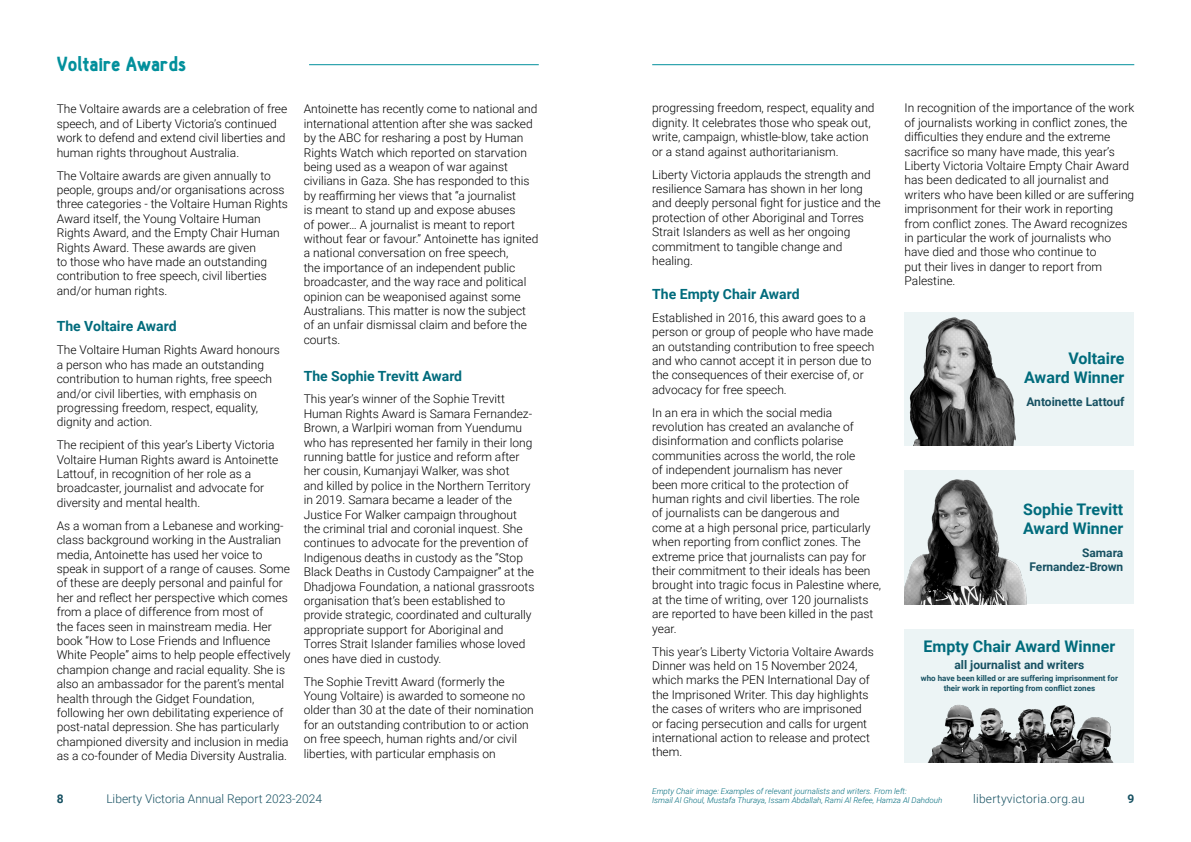
<style>
.page{position:relative;width:1191px;height:842px;background:#fff}
.page>*{position:absolute;margin:0;border:0;box-sizing:border-box;transform-origin:0 0}
.t1{font:900 20px "Hallosans";color:#02909c}
.t2{font:700 16px/19.2px "Roboto";color:#006b7c;text-align:right}
.t3{font:700 14px "Roboto";color:#006b7c}
.t4{font:300 12px/14.4px "Roboto";color:#000}
.t5{font:700 12px/14.4px "Roboto";color:#175162;text-align:right}
.t6{font:300 12px "Roboto";color:#175162}
.t7{font:300 12px "Roboto";letter-spacing:.02em;color:#175162}
.Photo_caption{font:italic 300 8px/9.6px "Roboto";color:#006b7c}
.t8{font:700 8px/9.6px "Roboto";color:#175162;text-align:center}
</style>
<div class="page">
<div style="left:904px;top:312px;width:230px;height:134px;background:#ecf4f5"></div>
<div style="left:904px;top:470px;width:230px;height:134px;background:#ecf4f5"></div>
<img style="left:909px;top:317px;width:107px;height:122px">
<img style="left:904px;top:439px;width:123px;height:165px">
<div style="left:904px;top:629px;width:230px;height:134px;background:#ecf4f5"></div>
<img style="left:927px;top:704px;width:187px;height:59px">
<hr style="left:309px;top:64px;width:230px;height:1px;background:#02909c">
<hr style="left:652px;top:64px;width:482px;height:1px;background:#02909c">
<h2 class="t1" style="left:57px;top:53px;width:131px">Voltaire Awards</h2>
<p class="t4" style="left:57px;top:102px;width:232px">The Voltaire awards are a celebration of free speech, and of Liberty Victoria’s continued work to defend and extend civil liberties and human rights throughout Australia.</p>
<p class="t4" style="left:57px;top:168px;width:233px">The Voltaire awards are given annually to people, groups and/or organisations across three categories - the Voltaire Human Rights Award itself, the Young Voltaire Human Rights Award, and the Empty Chair Human Rights Award. These awards are given<br>to those who have made an outstanding contribution to free speech, civil liberties and/or human rights.</p>
<h3 class="t3" style="left:57px;top:317px;width:121px">The Voltaire Award</h3>
<p class="t4" style="left:57px;top:342px;width:225px">The Voltaire Human Rights Award honours a person who has made an outstanding contribution to human rights, free speech and/or civil liberties, with emphasis on progressing freedom, respect, equality, dignity and action.</p>
<p class="t4" style="left:57px;top:437px;width:223px">The recipient of this year’s Liberty Victoria Voltaire Human Rights award is Antoinette Lattouf, in recognition of her role as a broadcaster, journalist and advocate for diversity and mental health.</p>
<p class="t4" style="left:57px;top:518px;width:235px">As a woman from a Lebanese and working&shy;class background working in the Australian media, Antoinette has used her voice to speak in support of a range of causes. Some of these are deeply personal and painful for her and reflect her perspective which comes from a place of difference from most of<br>the faces seen in mainstream media. Her book “How to Lose Friends and Influence White People” aims to help people effectively champion change and racial equality. She is also an ambassador for the parent’s mental health through the Gidget Foundation, following her own debilitating experience of post-natal depression. She has particularly championed diversity and inclusion in media as a co-founder of Media Diversity Australia.</p>
<p class="t4" style="left:304px;top:102px;width:236px">Antoinette has recently come to national and international attention after she was sacked by the ABC for resharing a post by Human Rights Watch which reported on starvation being used as a weapon of war against civilians in Gaza. She has responded to this by reaffirming her views that “a journalist<br>is meant to stand up and expose abuses<br>of power… A journalist is meant to report without fear or favour.” Antoinette has ignited a national conversation on free speech,<br>the importance of an independent public broadcaster, and the way race and political opinion can be weaponised against some Australians. This matter is now the subject of an unfair dismissal claim and before the courts.</p>
<h3 class="t3" style="left:304px;top:366px;width:160px">The Sophie Trevitt Award</h3>
<p class="t4" style="left:304px;top:391px;width:232px">This year’s winner of the Sophie Trevitt Human Rights Award is Samara Fernandez-Brown, a Warlpiri woman from Yuendumu who has represented her family in their long running battle for justice and reform after her cousin, Kumanjayi Walker, was shot<br>and killed by police in the Northern Territory in 2019. Samara became a leader of the Justice For Walker campaign throughout the criminal trial and coronial inquest. She continues to advocate for the prevention of Indigenous deaths in custody as the “Stop Black Deaths in Custody Campaigner” at the Dhadjowa Foundation, a national grassroots organisation that’s been established to provide strategic, coordinated and culturally appropriate support for Aboriginal and Torres Strait Islander families whose loved ones have died in custody.</p>
<p class="t4" style="left:304px;top:674px;width:232px">The Sophie Trevitt Award (formerly the Young Voltaire) is awarded to someone no older than 30 at the date of their nomination for an outstanding contribution to or action on free speech, human rights and/or civil liberties, with particular emphasis on</p>
<p class="t4" style="left:652px;top:101px;width:224px">progressing freedom, respect, equality and dignity. It celebrates those who speak out, write, campaign, whistle-blow, take action or a stand against authoritarianism.</p>
<p class="t4" style="left:652px;top:167px;width:230px">Liberty Victoria applauds the strength and resilience Samara has shown in her long and deeply personal fight for justice and the protection of other Aboriginal and Torres Strait Islanders as well as her ongoing commitment to tangible change and healing.</p>
<h3 class="t3" style="left:652px;top:284px;width:149px">The Empty Chair Award</h3>
<p class="t4" style="left:652px;top:310px;width:224px">Established in 2016, this award goes to a person or group of people who have made an outstanding contribution to free speech and who cannot accept it in person due to the consequences of their exercise of, or advocacy for free speech.</p>
<p class="t4" style="left:652px;top:405px;width:230px">In an era in which the social media revolution has created an avalanche of disinformation and conflicts polarise communities across the world, the role<br>of independent journalism has never<br>been more critical to the protection of human rights and civil liberties. The role<br>of journalists can be dangerous and<br>come at a high personal price, particularly when reporting from conflict zones. The extreme price that journalists can pay for their commitment to their ideals has been brought into tragic focus in Palestine where, at the time of writing, over 120 journalists are reported to have been killed in the past year.</p>
<p class="t4" style="left:652px;top:644px;width:223px">This year’s Liberty Victoria Voltaire Awards Dinner was held on 15 November 2024, which marks the PEN International Day of the Imprisoned Writer. This day highlights the cases of writers who are imprisoned or facing persecution and calls for urgent international action to release and protect them.</p>
<p class="t4" style="left:904px;top:101px;width:231px">In recognition of the importance of the work of journalists working in conflict zones, the difficulties they endure and the extreme sacrifice so many have made, this year’s Liberty Victoria Voltaire Empty Chair Award has been dedicated to all journalist and writers who have been killed or are suffering imprisonment for their work in reporting from conflict zones. The Award recognizes in particular the work of journalists who have died and those who continue to<br>put their lives in danger to report from Palestine.</p>
<h3 class="t2" style="left:1024px;top:348px;width:102px">Voltaire<br>Award Winner</h3>
<h4 class="t5" style="left:1026px;top:394px;width:99px">Antoinette Lattouf</h4>
<h3 class="t2" style="left:1023px;top:499px;width:102px;text-align:left">Sophie Trevitt<br>Award Winner</h3>
<h4 class="t5" style="left:1029px;top:545px;width:95px">Samara<br>Fernandez-Brown</h4>
<h3 class="t2" style="left:923px;top:636px;width:193px">Empty Chair Award Winner</h3>
<h4 class="t5" style="left:954px;top:657px;width:131px">all journalist and writers</h4>
<h4 class="t8" style="left:921px;top:673px;width:198px">who have been killed or are suffering imprisonment for their work in reporting from conflict zones</h4>
<p class="Photo_caption" style="left:652px;top:786px;width:292px">Empty Chair image: Examples of relevant journalists and writers. From left:<br>Ismail Al Ghoul, Mustafa Thuraya, Issam Abdallah, Rami Al Refee, Hamza Al Dahdouh</p>
<p class="t5" style="left:57px;top:791px;width:8px">8</p>
<p class="t6" style="left:106px;top:791px;width:217px">Liberty Victoria Annual Report 2023-2024</p>
<p class="t7" style="left:973px;top:791px;width:113px">libertyvictoria.org.au</p>
<p class="t5" style="left:1127px;top:791px;width:8px">9</p>
</div>
